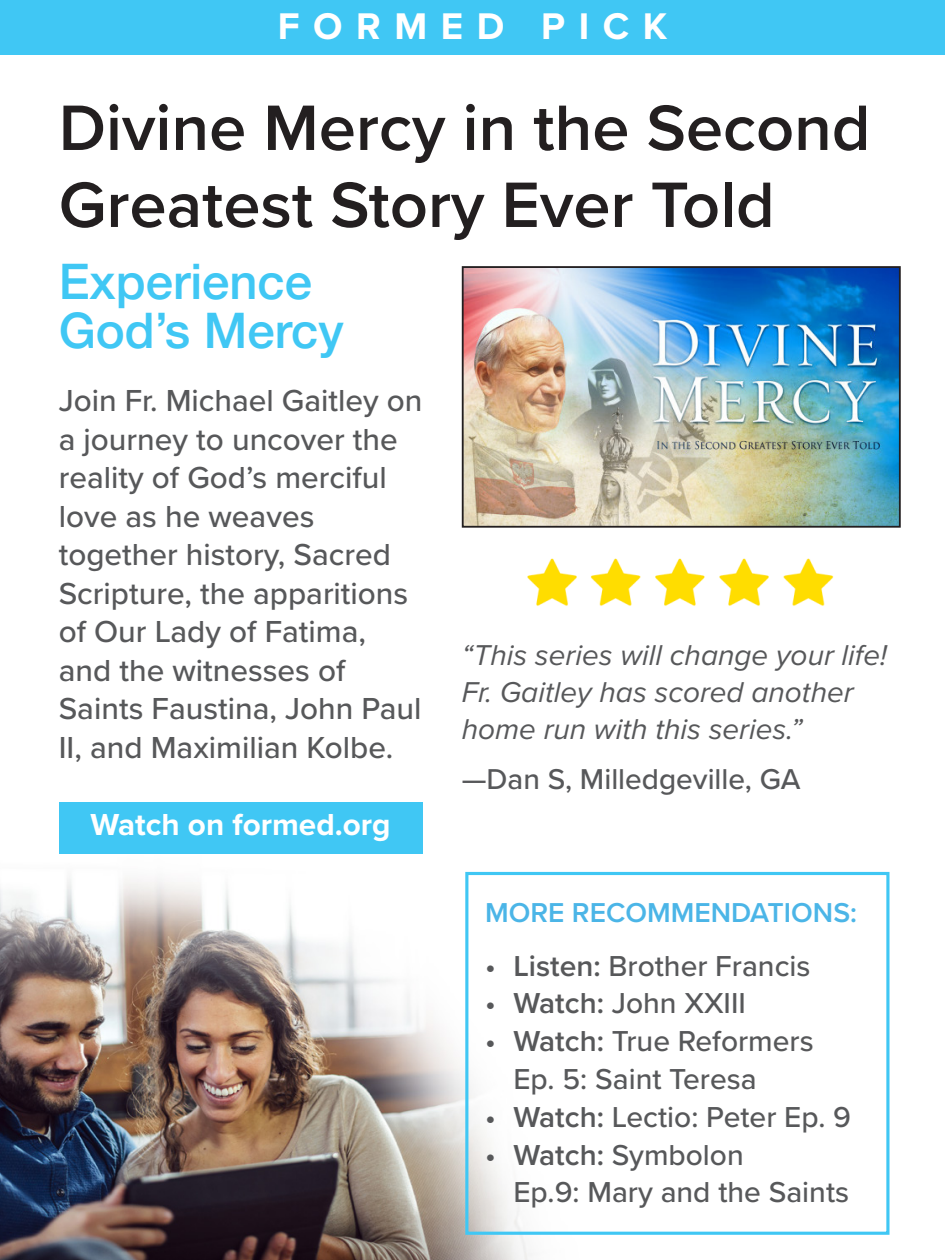
<style>
.page{position:relative;width:945px;height:1260px;background:#fff}
.page>*{position:absolute;margin:0;border:0;box-sizing:border-box;transform-origin:0 0}
.t1{font:600 66.5px/77px "Proxima Nova";color:#231f20}
.t2{font:500 49px/49px "Helvetica Neue";color:#40c7f4}
.t3{font:700 38.5px "Proxima Nova";letter-spacing:.35em;color:#fff}
.t4{font:500 31.5px/38.5px "Proxima Nova";color:#57585a}
.t5{font:700 31.5px "Proxima Nova";color:#fff}
.t6{font:500 30.1px/37.8px "Proxima Nova";color:#57585a}
.t7{font:italic 29.75px/36.8px "Proxima Nova";color:#57585a}
.t8{font:500 29.75px "Proxima Nova";color:#57585a}
.t9{font:600 28.35px "Proxima Nova";color:#4bb5e7}
.s1{font-weight:600}
</style>
<div class="page">
<div style="left:0;top:0;width:945px;height:55px;background:#40c7f4"></div>
<img style="left:0;top:802px;width:622px;height:458px">
<img style="left:527px;top:558px;width:307px;height:48px">
<img style="left:465px;top:269px;width:433px;height:256px">
<div style="left:462px;top:266px;width:439px;height:262px;border:2px solid #231f20"></div>
<div style="left:59px;top:802px;width:363px;height:52px;background:#40c7f4"></div>
<div style="left:465px;top:872px;width:425px;height:363px;border:3px solid #40c7f4"></div>
<p class="t3" style="left:278px;top:-2px;width:391px">FORMED PICK</p>
<p class="t1" style="left:59px;top:87px;width:813px">Divine Mercy in the Second<br>Greatest Story Ever Told</p>
<p class="t2" style="left:59px;top:253px;width:287px">Experience<br>God’s Mercy</p>
<p class="t4" style="left:59px;top:380px;width:365px">Join Fr. Michael Gaitley on a journey to uncover the reality of God’s merciful love as he weaves together history, Sacred<br>Scripture, the apparitions of Our Lady of Fatima, and the witnesses of<br>Saints Faustina, John Paul<br>II, and Maximilian Kolbe.</p>
<p class="t5" style="left:91px;top:801px;width:302px">Watch on formed.org</p>
<p class="t7" style="left:462px;top:635px;width:427px">“This series will change your life!<br>Fr. Gaitley has scored another home run with this series.”</p>
<p class="t8" style="left:462px;top:757px;width:340px">—Dan S, Milledgeville, GA</p>
<p class="t9" style="left:485px;top:891px;width:374px">MORE RECOMMENDATIONS:</p>
<p class="t6" style="left:485px;top:946px;width:327px">• <span class="s1">Listen:</span> Brother Francis</p>
<p class="t6" style="left:485px;top:983px;width:262px">• <span class="s1">Watch:</span> John XXIII</p>
<p class="t6" style="left:513px;top:1021px;width:302px;text-indent:-28px">• <span class="s1">Watch:</span> True Reformers<br>Ep. 5: Saint Teresa</p>
<p class="t6" style="left:485px;top:1097px;width:368px">• <span class="s1">Watch:</span> Lectio: Peter Ep. 9</p>
<p class="t6" style="left:485px;top:1135px;width:260px">• <span class="s1">Watch:</span> Symbolon</p>
<p class="t6" style="left:513px;top:1172px;width:337px">Ep.9: Mary and the Saints</p>
</div>
